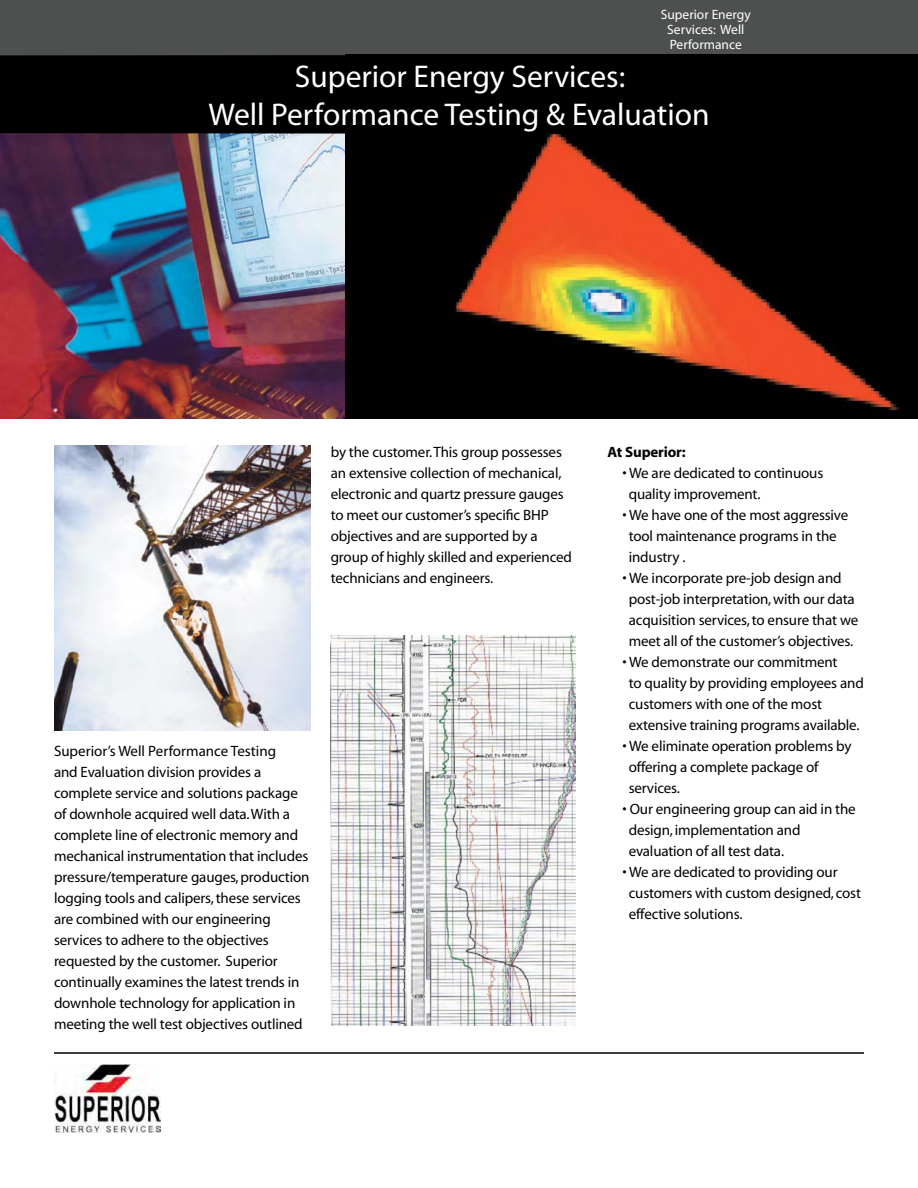
<style>
.page{position:relative;width:918px;height:1188px;background:#fff}
.page>*{position:absolute;margin:0;border:0;box-sizing:border-box;transform-origin:0 0}
.t1{font:31.5px/37.8px "Myriad";color:#fff;text-align:center}
.t2{font:15px/21px "Myriad";letter-spacing:-.01em;color:#000}
.t3{font:700 15px "Myriad";letter-spacing:-.01em;color:#000}
.t4{font:13.5px/15px "Myriad";color:#fff;text-align:center}
</style>
<div class="page">
<img style="left:0;top:134px;width:345px;height:284px">
<hr style="left:54px;top:1052px;width:810px;height:2px;background:#000">
<img style="left:54px;top:446px;width:256px;height:284px">
<div style="left:0;top:0;width:918px;height:55px;background:#4d504f"></div>
<img style="left:330px;top:635px;width:246px;height:391px">
<img style="left:345px;top:54px;width:573px;height:364px">
<div style="left:0;top:55px;width:918px;height:79px;background:#000"></div>
<img style="left:55px;top:1064px;width:106px;height:69px">
<p class="t4" style="left:661px;top:8px;width:91px">Superior Energy<br>Services: Well<br>Performance</p>
<h1 class="t1" style="left:208px;top:59px;width:503px">Superior Energy Services:<br>Well Performance Testing &amp; Evaluation</h1>
<p class="t2" style="left:54px;top:741px;width:257px">Superior’s Well Performance Testing<br>and Evaluation division provides a complete service and solutions package of downhole acquired well data. With a complete line of electronic memory and mechanical instrumentation that includes pressure/temperature gauges, production logging tools and calipers, these services are combined with our engineering services to adhere to the objectives requested by the customer. Superior continually examines the latest trends in downhole technology for application in meeting the well test objectives outlined</p>
<p class="t2" style="left:331px;top:442px;width:243px">by the customer. This group possesses an extensive collection of mechanical, electronic and quartz pressure gauges to meet our customer’s specific BHP objectives and are supported by a group of highly skilled and experienced technicians and engineers.</p>
<p class="t3" style="left:608px;top:445px;width:80px">At Superior:</p>
<p class="t2" style="left:629px;top:464px;width:196px;text-indent:-6px">• We are dedicated to continuous quality improvement.</p>
<p class="t2" style="left:629px;top:506px;width:221px;text-indent:-6px">• We have one of the most aggressive tool maintenance programs in the industry .</p>
<p class="t2" style="left:629px;top:569px;width:231px;text-indent:-6px">• We incorporate pre-job design and post-job interpretation, with our data acquisition services, to ensure that we meet all of the customer’s objectives.</p>
<p class="t2" style="left:629px;top:653px;width:237px;text-indent:-6px">• We demonstrate our commitment<br>to quality by providing employees and customers with one of the most extensive training programs available.</p>
<p class="t2" style="left:629px;top:737px;width:224px;text-indent:-6px">• We eliminate operation problems by offering a complete package of services.</p>
<p class="t2" style="left:629px;top:800px;width:229px;text-indent:-6px">• Our engineering group can aid in the design, implementation and evaluation of all test data.</p>
<p class="t2" style="left:629px;top:863px;width:234px;text-indent:-6px">• We are dedicated to providing our customers with custom designed, cost effective solutions.</p>
</div>
